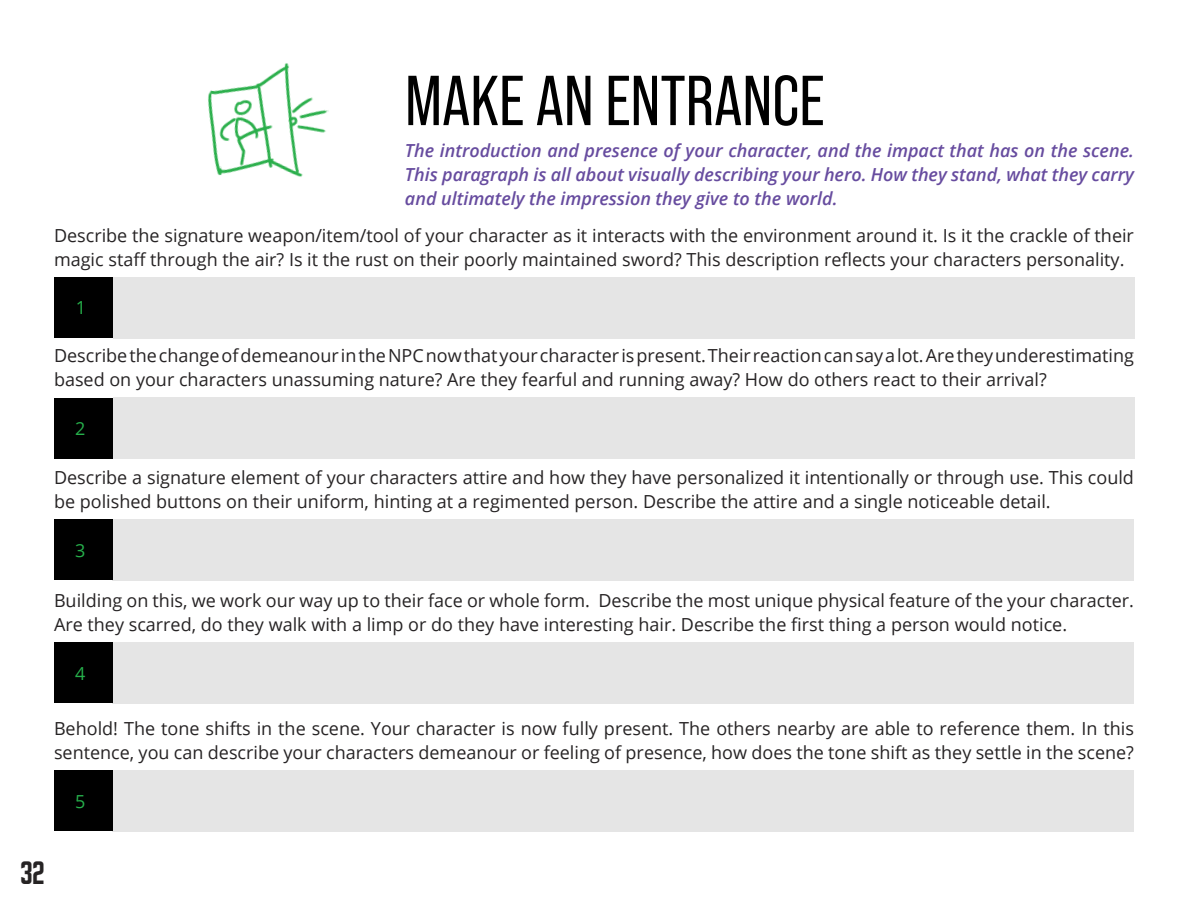
<style>
.page{position:relative;width:1188px;height:918px;background:#fff}
.page>*{position:absolute;margin:0;border:0;box-sizing:border-box;transform-origin:0 0}
.Page_Title{font:70.5px "Bebas Neue Pro";color:#000}
.t1{font:700 31.5px "Buyan";color:#262324}
.t2{font:18px/24px "Open Sans";color:#262324}
.Topic_Intro{font:italic 600 18px/24px "Open Sans";color:#674c9f;text-align:justify}
.t3{font:18px "Open Sans";color:#26b04b}
</style>
<div class="page">
<div style="left:112px;top:520px;width:1022px;height:61px;background:#e5e5e5"></div>
<div style="left:112px;top:642px;width:1022px;height:62px;background:#e5e5e5"></div>
<div style="left:112px;top:771px;width:1022px;height:61px;background:#e5e5e5"></div>
<div style="left:55px;top:277px;width:58px;height:61px;background:#000"></div>
<div style="left:54px;top:398px;width:58px;height:60px;background:#000"></div>
<div style="left:54px;top:520px;width:58px;height:60px;background:#000"></div>
<div style="left:54px;top:642px;width:58px;height:61px;background:#000"></div>
<div style="left:54px;top:771px;width:58px;height:60px;background:#000"></div>
<div style="left:113px;top:278px;width:1022px;height:61px;background:#e5e5e5"></div>
<div style="left:113px;top:397px;width:1022px;height:61px;background:#e5e5e5"></div>
<img style="left:208px;top:63px;width:121px;height:114px">
<p class="Page_Title" style="left:405px;top:61px;width:421px">MAKE AN ENTRANCE</p>
<p class="Topic_Intro" style="left:405px;top:139px;width:731px">The introduction and presence of your character, and the impact that has on the scene.<br>This paragraph is all about visually describing your hero. How they stand, what they carry and ultimately the impression they give to the world.</p>
<p class="t2" style="left:54px;top:223px;width:1082px">Describe the signature weapon/item/tool of your character as it interacts with the environment around it. Is it the crackle of their magic staff through the air? Is it the rust on their poorly maintained sword? This description reflects your characters personality.</p>
<p class="t3" style="left:76px;top:295px;width:12px">1</p>
<p class="t2" style="left:54px;top:343px;width:1082px">Describe the change of demeanour in the NPC now that your character is present. Their reaction can say a lot. Are they underestimating</p>
<p class="t2" style="left:54px;top:367px;width:994px">based on your characters unassuming nature? Are they fearful and running away? How do others react to their arrival?</p>
<p class="t3" style="left:75px;top:416px;width:12px">2</p>
<p class="t2" style="left:54px;top:465px;width:1081px">Describe a signature element of your characters attire and how they have personalized it intentionally or through use. This could be polished buttons on their uniform, hinting at a regimented person. Describe the attire and a single noticeable detail.</p>
<p class="t3" style="left:75px;top:538px;width:12px">3</p>
<p class="t2" style="left:54px;top:588px;width:1081px">Building on this, we work our way up to their face or whole form. Describe the most unique physical feature of the your character.<br>Are they scarred, do they walk with a limp or do they have interesting hair. Describe the first thing a person would notice.</p>
<p class="t3" style="left:75px;top:661px;width:12px">4</p>
<p class="t2" style="left:54px;top:716px;width:1082px">Behold! The tone shifts in the scene. Your character is now fully present. The others nearby are able to reference them. In this sentence, you can describe your characters demeanour or feeling of presence, how does the tone shift as they settle in the scene?</p>
<p class="t3" style="left:75px;top:789px;width:12px">5</p>
<h2 class="t1" style="left:21px;top:857px;width:26px">32</h2>
</div>
